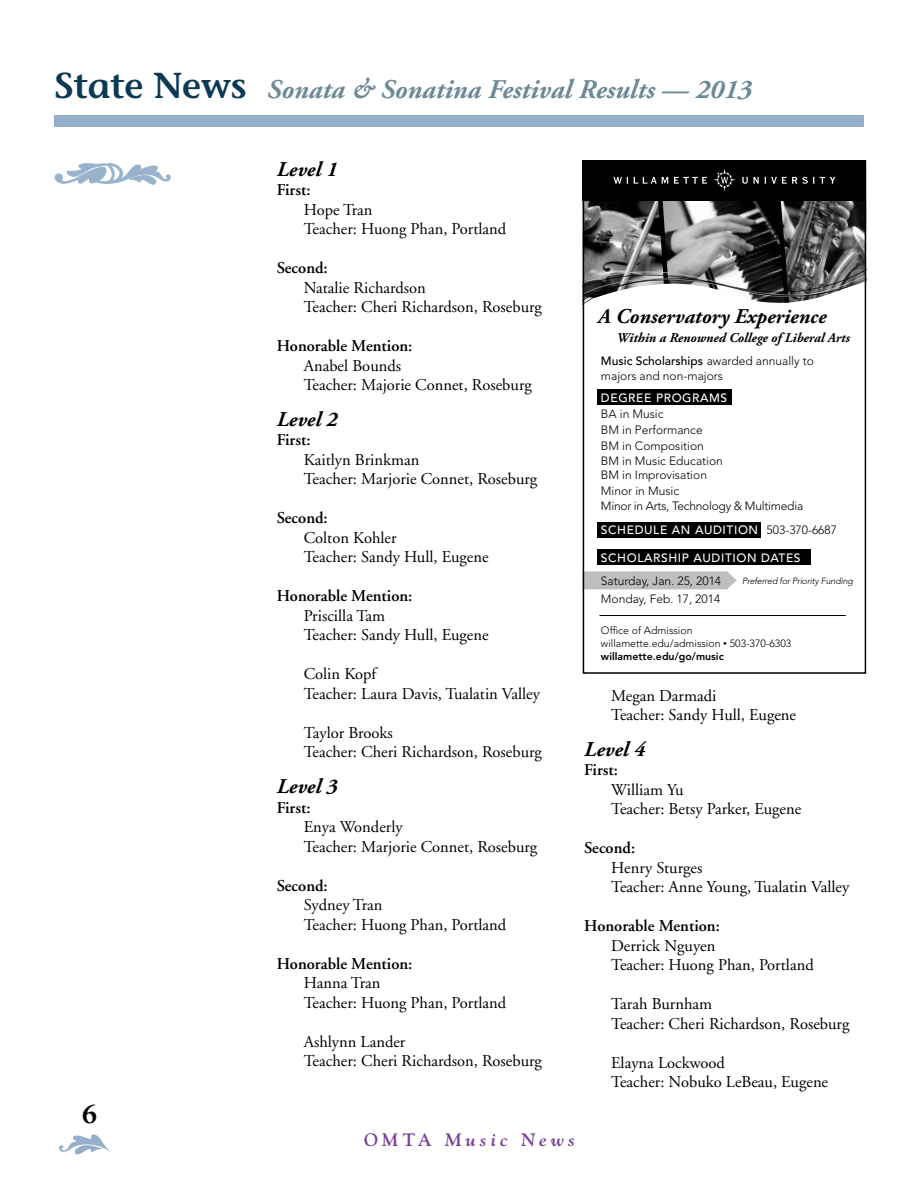
<style>
.page{position:relative;width:918px;height:1188px;background:#fff}
.page>*{position:absolute;margin:0;border:0;box-sizing:border-box;transform-origin:0 0}
.t1{font:italic 700 27px "Adobe Garamond";color:#6d8998}
.t2{font:800 27px "Goudy";color:#000}
.t3{font:italic 700 21px "Adobe Garamond";color:#000}
.t4{font:italic 700 21px "Adobe Garamond Pro";color:#000}
.t5{font:italic 700 18px "Goudy";letter-spacing:.225em;color:#793f98}
.t6{font:16.5px/19.5px "Adobe Garamond";color:#000}
.t7{font:600 16.5px "Adobe Garamond";color:#000}
.t8{font:italic 700 13.5px "Adobe Garamond Pro";color:#000}
.t9{font:300 12px/15.8px "Avenir";color:#000}
.t10{font:500 12px "Avenir";letter-spacing:.05em;color:#fff}
.t11{font:300 12px/15.8px "Avenir";letter-spacing:-.02em;color:#000}
.t12{font:300 10.5px/12.6px "Avenir";color:#000}
.t13{font:italic 300 9px "Avenir";letter-spacing:-.02em;color:#000}
.s1{font-family:"Stone Informal";font-weight:600;font-style:normal;font-size:36px;color:#0c3a54}
.s2{font-weight:500}
.s3{font-weight:300;color:#000}
.s4{font-size:7.5px}
.s5{font-weight:800}
.s6{font-style:normal}
</style>
<div class="page">
<div style="left:54px;top:115px;width:810px;height:11px;background:#95afca"></div>
<svg style="left:59px;top:1134px;width:53px;height:21px"></svg>
<svg style="left:55px;top:163px;width:116px;height:22px"></svg>
<svg style="left:586px;top:571px;width:151px;height:18px;background:#bfc1c3"></svg>
<div style="left:597px;top:389px;width:134px;height:16px;background:#000"></div>
<div style="left:597px;top:522px;width:163px;height:16px;background:#000"></div>
<div style="left:597px;top:550px;width:214px;height:15px;background:#000"></div>
<hr style="left:599px;top:615px;width:247px;height:1px;background:#000">
<svg style="left:586px;top:164px;width:277px;height:139px;background:#595959"></svg>
<div style="left:583px;top:161px;width:283px;height:513px;border:2px solid #000"></div>
<h1 class="t1" style="left:55px;top:75px;width:699px"><span class="s1">State News</span> Sonata &amp; Sonatina Festival Results — 2013</h1>
<h1 class="t2" style="left:82px;top:1098px;width:17px">6</h1>
<p class="t3" style="left:277px;top:158px;width:62px">Level 1</p>
<p class="t7" style="left:277px;top:181px;width:35px">First:</p>
<p class="t6" style="left:304px;top:200px;width:204px">Hope Tran<br>Teacher: Huong Phan, Portland</p>
<p class="t7" style="left:277px;top:259px;width:53px">Second:</p>
<p class="t6" style="left:304px;top:278px;width:240px">Natalie Richardson<br>Teacher: Cheri Richardson, Roseburg</p>
<p class="t7" style="left:277px;top:337px;width:137px">Honorable Mention:</p>
<p class="t6" style="left:304px;top:356px;width:230px">Anabel Bounds<br>Teacher: Majorie Connet, Roseburg</p>
<p class="t3" style="left:277px;top:408px;width:62px">Level 2</p>
<p class="t7" style="left:277px;top:431px;width:35px">First:</p>
<p class="t6" style="left:304px;top:450px;width:235px">Kaitlyn Brinkman<br>Teacher: Marjorie Connet, Roseburg</p>
<p class="t7" style="left:277px;top:509px;width:53px">Second:</p>
<p class="t6" style="left:304px;top:528px;width:186px">Colton Kohler<br>Teacher: Sandy Hull, Eugene</p>
<p class="t7" style="left:277px;top:587px;width:137px">Honorable Mention:</p>
<p class="t6" style="left:304px;top:606px;width:186px">Priscilla Tam<br>Teacher: Sandy Hull, Eugene</p>
<p class="t6" style="left:304px;top:665px;width:238px">Colin Kopf<br>Teacher: Laura Davis, Tualatin Valley</p>
<p class="t6" style="left:304px;top:723px;width:240px">Taylor Brooks<br>Teacher: Cheri Richardson, Roseburg</p>
<p class="t3" style="left:277px;top:775px;width:62px">Level 3</p>
<p class="t7" style="left:277px;top:798px;width:35px">First:</p>
<p class="t6" style="left:304px;top:818px;width:235px">Enya Wonderly<br>Teacher: Marjorie Connet, Roseburg</p>
<p class="t7" style="left:277px;top:876px;width:53px">Second:</p>
<p class="t6" style="left:304px;top:896px;width:204px">Sydney Tran<br>Teacher: Huong Phan, Portland</p>
<p class="t7" style="left:277px;top:954px;width:137px">Honorable Mention:</p>
<p class="t6" style="left:304px;top:974px;width:204px">Hanna Tran<br>Teacher: Huong Phan, Portland</p>
<p class="t6" style="left:304px;top:1032px;width:240px">Ashlynn Lander<br>Teacher: Cheri Richardson, Roseburg</p>
<p class="t4" style="left:598px;top:305px;width:230px">A Conservatory Experience</p>
<p class="t8" style="left:616px;top:330px;width:235px">Within a Renowned College of Liberal Arts</p>
<p class="t9" style="left:601px;top:354px;width:214px;line-height:14.4px"><span class="s2">Music Scholarships</span> awarded annually to majors and non-majors</p>
<p class="t10" style="left:601px;top:390px;width:128px">DEGREE PROGRAMS</p>
<p class="t9" style="left:601px;top:406px;width:124px">BA in Music<br>BM in Performance<br>BM in Composition<br>BM in Music Education</p>
<p class="t11" style="left:601px;top:467px;width:204px">BM in Improvisation<br>Minor in Music<br>Minor in Arts, Technology &amp; Multimedia</p>
<p class="t10" style="left:601px;top:523px;width:238px">SCHEDULE AN AUDITION <span class="s3">503-370-6687</span></p>
<p class="t10" style="left:601px;top:551px;width:201px">SCHOLARSHIP AUDITION DATES</p>
<p class="t9" style="left:601px;top:571px;width:122px;line-height:18.8px">Saturday, Jan. 25, 2014<br>Monday, Feb. 17, 2014</p>
<p class="t13" style="left:742px;top:575px;width:112px">Preferred for Priority Funding</p>
<p class="t12" style="left:601px;top:625px;width:192px">Office of Admission willamette.edu/admission <span class="s4">•</span> 503-370-6303 <span class="s5">willamette.edu/go/music</span></p>
<p class="t6" style="left:611px;top:686px;width:186px">Megan Darmadi<br>Teacher: Sandy Hull, Eugene</p>
<p class="t3" style="left:584px;top:738px;width:62px">Level 4</p>
<p class="t7" style="left:584px;top:761px;width:35px">First:</p>
<p class="t6" style="left:611px;top:780px;width:192px">William Yu<br>Teacher: Betsy Parker, Eugene</p>
<p class="t7" style="left:584px;top:839px;width:53px">Second:</p>
<p class="t6" style="left:611px;top:858px;width:240px">Henry Sturges<br>Teacher: Anne Young, Tualatin Valley</p>
<p class="t7" style="left:584px;top:917px;width:137px">Honorable Mention:</p>
<p class="t6" style="left:611px;top:936px;width:204px">Derrick Nguyen<br>Teacher: Huong Phan, Portland</p>
<p class="t6" style="left:611px;top:995px;width:240px">Tarah Burnham<br>Teacher: Cheri Richardson, Roseburg</p>
<p class="t6" style="left:611px;top:1053px;width:219px">Elayna Lockwood<br>Teacher: Nobuko LeBeau, Eugene</p>
<p class="t5" style="left:364px;top:1129px;width:213px"><span class="s6">OMTA</span> Music News</p>
</div>
